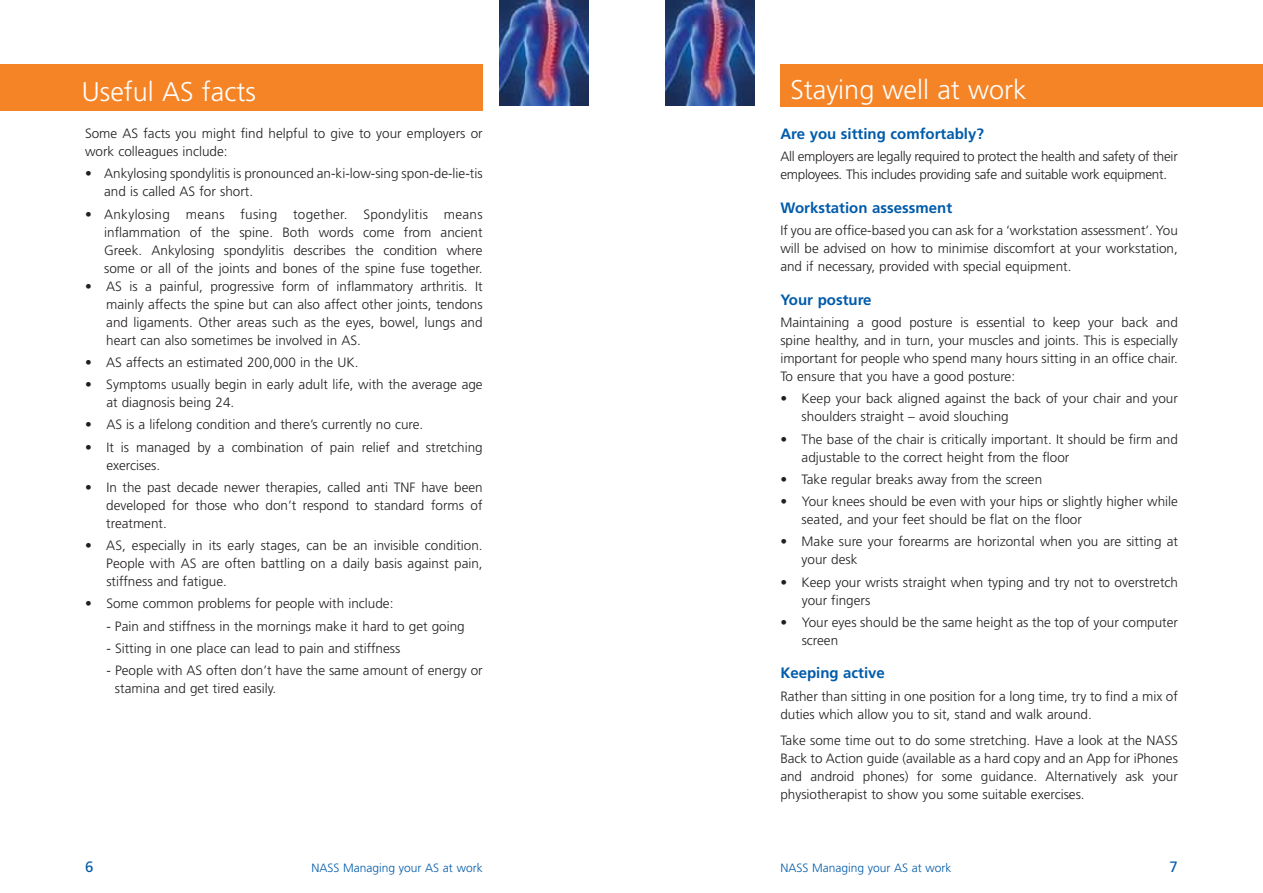
<style>
.page{position:relative;width:1263px;height:893px;background:#fff}
.page>*{position:absolute;margin:0;border:0;box-sizing:border-box;transform-origin:0 0}
.t1{font:300 27px "Frutiger";color:#fff}
.t2{font:700 15px "Frutiger";color:#005baa}
.t3{font:15px "Frutiger";color:#005baa}
.t4{font:300 13.5px/18px "Frutiger";color:#231f20}
.t5{font:300 13.5px/18px "Frutiger";letter-spacing:-.02em;color:#231f20}
.t6{font:300 12px "Frutiger";color:#005baa}
</style>
<div class="page">
<div style="left:0;top:64px;width:483px;height:47px;background:#f58427"></div>
<img style="left:500px;top:0;width:89px;height:106px">
<div style="left:780px;top:64px;width:483px;height:42px;background:#f58427"></div>
<img style="left:665px;top:0;width:90px;height:106px">
<h1 class="t1" style="left:82px;top:77px;width:176px">Useful AS facts</h1>
<h1 class="t1" style="left:790px;top:75px;width:238px">Staying well at work</h1>
<p class="t4" style="left:85px;top:124px;width:399px">Some AS facts you might find helpful to give to your employers or work colleagues include:</p>
<p class="t4" style="left:104px;top:165px;width:380px;text-indent:-19px">• Ankylosing spondylitis is pronounced an-ki-low-sing spon-de-lie-tis and is called AS for short.</p>
<p class="t4" style="left:104px;top:205px;width:380px;text-align:justify;text-indent:-19px">• Ankylosing means fusing together. Spondylitis means inflammation of the spine. Both words come from ancient Greek. Ankylosing spondylitis describes the condition where some or all of the joints and bones of the spine fuse together.</p>
<p class="t4" style="left:106px;top:277px;width:378px;text-align:justify;text-indent:-21px">• AS is a painful, progressive form of inflammatory arthritis. It mainly affects the spine but can also affect other joints, tendons and ligaments. Other areas such as the eyes, bowel, lungs and heart can also sometimes be involved in AS.</p>
<p class="t4" style="left:85px;top:353px;width:275px">• AS affects an estimated 200,000 in the UK.</p>
<p class="t4" style="left:106px;top:375px;width:378px;text-indent:-21px">• Symptoms usually begin in early adult life, with the average age at diagnosis being 24.</p>
<p class="t4" style="left:85px;top:416px;width:340px">• AS is a lifelong condition and there’s currently no cure.</p>
<p class="t4" style="left:106px;top:438px;width:378px;text-indent:-21px">• It is managed by a combination of pain relief and stretching exercises.</p>
<p class="t4" style="left:106px;top:478px;width:378px;text-align:justify;text-indent:-21px">• In the past decade newer therapies, called anti TNF have been developed for those who don’t respond to standard forms of treatment.</p>
<p class="t4" style="left:106px;top:536px;width:378px;text-align:justify;text-indent:-21px">• AS, especially in its early stages, can be an invisible condition.<br>People with AS are often battling on a daily basis against pain, stiffness and fatigue.</p>
<p class="t4" style="left:85px;top:595px;width:310px">• Some common problems for people with include:</p>
<p class="t4" style="left:106px;top:617px;width:360px">- Pain and stiffness in the mornings make it hard to get going</p>
<p class="t4" style="left:106px;top:639px;width:295px">- Sitting in one place can lead to pain and stiffness</p>
<p class="t4" style="left:115px;top:661px;width:369px;text-indent:-9px">- People with AS often don’t have the same amount of energy or stamina and get tired easily.</p>
<p class="t2" style="left:780px;top:125px;width:205px">Are you sitting comfortably?</p>
<p class="t5" style="left:780px;top:148px;width:399px">All employers are legally required to protect the health and safety of their employees. This includes providing safe and suitable work equipment.</p>
<p class="t2" style="left:780px;top:199px;width:173px">Workstation assessment</p>
<p class="t4" style="left:780px;top:222px;width:399px;text-align:justify">If you are office-based you can ask for a ‘workstation assessment’. You will be advised on how to minimise discomfort at your workstation, and if necessary, provided with special equipment.</p>
<p class="t2" style="left:780px;top:291px;width:93px">Your posture</p>
<p class="t4" style="left:780px;top:313px;width:399px;text-align:justify">Maintaining a good posture is essential to keep your back and spine healthy, and in turn, your muscles and joints. This is especially important for people who spend many hours sitting in an office chair.<br>To ensure that you have a good posture:</p>
<p class="t4" style="left:801px;top:390px;width:378px;text-indent:-21px">• Keep your back aligned against the back of your chair and your shoulders straight – avoid slouching</p>
<p class="t4" style="left:802px;top:430px;width:378px;text-indent:-21px">• The base of the chair is critically important. It should be firm and adjustable to the correct height from the floor</p>
<p class="t4" style="left:780px;top:470px;width:263px">• Take regular breaks away from the screen</p>
<p class="t4" style="left:802px;top:492px;width:378px;text-indent:-21px">• Your knees should be even with your hips or slightly higher while seated, and your feet should be flat on the floor</p>
<p class="t4" style="left:802px;top:533px;width:378px;text-indent:-21px">• Make sure your forearms are horizontal when you are sitting at your desk</p>
<p class="t4" style="left:802px;top:573px;width:378px;text-indent:-21px">• Keep your wrists straight when typing and try not to overstretch your fingers</p>
<p class="t4" style="left:802px;top:613px;width:378px;text-indent:-21px">• Your eyes should be the same height as the top of your computer screen</p>
<p class="t2" style="left:780px;top:664px;width:106px">Keeping active</p>
<p class="t4" style="left:780px;top:687px;width:399px">Rather than sitting in one position for a long time, try to find a mix of duties which allow you to sit, stand and walk around.</p>
<p class="t4" style="left:780px;top:731px;width:399px;text-align:justify">Take some time out to do some stretching. Have a look at the NASS Back to Action guide (available as a hard copy and an App for iPhones and android phones) for some guidance. Alternatively ask your physiotherapist to show you some suitable exercises.</p>
<p class="t3" style="left:85px;top:858px;width:10px">6</p>
<p class="t6" style="left:312px;top:861px;width:173px">NASS Managing your AS at work</p>
<p class="t6" style="left:780px;top:861px;width:173px">NASS Managing your AS at work</p>
<p class="t3" style="left:1169px;top:858px;width:10px">7</p>
</div>
